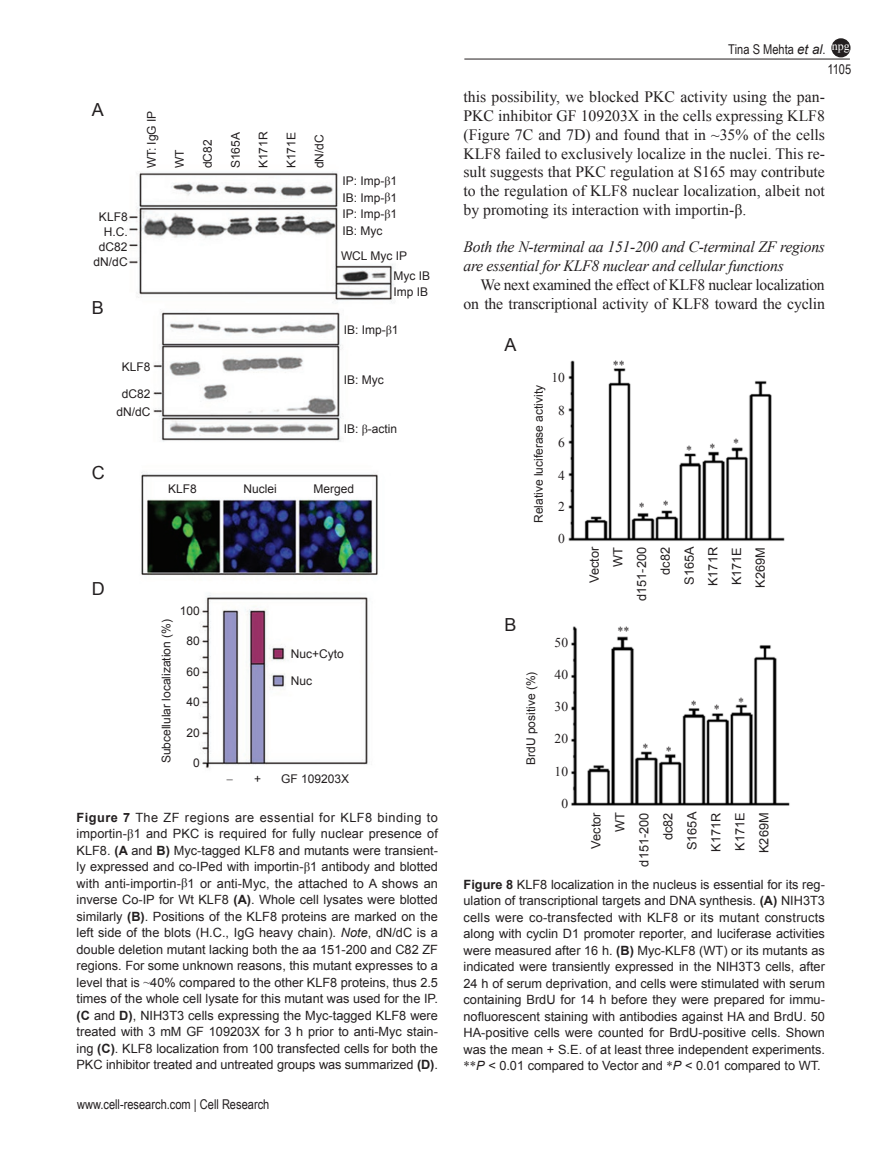
<style>
.page{position:relative;width:893px;height:1170px;background:#fff}
.page>*{position:absolute;margin:0;border:0;box-sizing:border-box;transform-origin:0 0}
.t1{font:18px "Arial";color:#231f20}
.t2{font:18px "Arial MT2";color:#231f20}
.t3{font:15.75px/18.8px "Times New Roman";letter-spacing:-.01em;color:#231f20;text-align:justify}
.t4{font:15.75px/18.8px "Times New Roman PS Italic MT2";letter-spacing:-.02em;color:#231f20}
.t5{font:15.75px "Times New Roman PSMT2";color:#231f20}
.t6{font:13.5px "Arial Narrow";color:#231f20}
.t7{font:13.5px "Times New Roman";color:#231f20}
.t8{font:12.75px/16.5px "Arial";color:#231f20;text-align:justify}
.t9{font:12px/16.5px "Arial";color:#231f20;text-align:center}
.t10{font:12px "Times New Roman";color:#231f20}
.t11{font:12px "Times New Roman";color:#fff}
.s1{font-family:"Times New Roman PSMT2"}
.s2{font-weight:700}
.s3{font-style:italic}
.s4{font-family:"Times New Roman"}
.s5{font-family:"Arial";font-style:italic}
</style>
<div class="page">
<hr style="left:464px;top:59px;width:386px;height:1px;background:#231f20">
<div style="left:832px;top:39px;width:18px;height:18px;background:#231f20;border-radius:50%"></div>
<div style="left:831px;top:38px;width:19px;height:19px;border:2px solid #231f20;border-radius:50%"></div>
<img style="left:125px;top:171px;width:269px;height:598px">
<img style="left:568px;top:360px;width:222px;height:446px">
<h1 class="t2" style="left:92px;top:98px;width:14px">A</h1>
<p class="t9" style="left:94px;top:209px;width:36px;line-height:15px;text-align:right">KLF8<br>H.C. dC82 dN/dC</p>
<h1 class="t1" style="left:92px;top:296px;width:14px">B</h1>
<p class="t9" style="left:144px;top:168px;width:59px;rotate:-90deg">WT: IgG IP</p>
<p class="t9" style="left:172px;top:168px;width:20px;rotate:-90deg">WT</p>
<p class="t9" style="left:199px;top:168px;width:30px;rotate:-90deg">dC82</p>
<p class="t9" style="left:227px;top:168px;width:38px;rotate:-90deg">S165A</p>
<p class="t9" style="left:255px;top:168px;width:38px;rotate:-90deg">K171R</p>
<p class="t9" style="left:283px;top:168px;width:38px;rotate:-90deg">K171E</p>
<p class="t9" style="left:311px;top:168px;width:36px;rotate:-90deg">dN/dC</p>
<p class="t9" style="left:122px;top:358px;width:30px">KLF8</p>
<p class="t9" style="left:116px;top:385px;width:36px;line-height:18px">dC82 dN/dC</p>
<p class="t9" style="left:342px;top:173px;width:56px;text-align:justify">IP: Imp-<span class="s1">β</span>1<br>IB: Imp-<span class="s1">β</span>1<br>IP: Imp-<span class="s1">β</span>1<br>IB: Myc</p>
<p class="t9" style="left:393px;top:246px;width:38px;line-height:19.2px;text-align:left;text-indent:-52px">WCL Myc IP<br>Myc IB</p>
<p class="t9" style="left:393px;top:284px;width:36px">Imp IB</p>
<p class="t9" style="left:344px;top:322px;width:56px">IB: Imp-<span class="s1">β</span>1</p>
<p class="t9" style="left:344px;top:371px;width:42px">IB: Myc</p>
<p class="t9" style="left:344px;top:421px;width:55px">IB: <span class="s1">β</span>-actin</p>
<h1 class="t1" style="left:92px;top:461px;width:14px">C</h1>
<p class="t9" style="left:168px;top:480px;width:30px">KLF8</p>
<p class="t9" style="left:244px;top:480px;width:35px">Nuclei</p>
<p class="t9" style="left:314px;top:480px;width:42px">Merged</p>
<h1 class="t1" style="left:92px;top:576px;width:14px">D</h1>
<p class="t9" style="left:180px;top:602px;width:22px">100</p>
<p class="t9" style="left:187px;top:633px;width:15px">80</p>
<p class="t9" style="left:187px;top:663px;width:15px">60</p>
<p class="t9" style="left:187px;top:694px;width:15px">40</p>
<p class="t9" style="left:187px;top:724px;width:15px">20</p>
<p class="t9" style="left:193px;top:754px;width:8px">0</p>
<p class="t9" style="left:158px;top:763px;width:146px;rotate:-90deg">Subcellular localization (%)</p>
<p class="t9" style="left:291px;top:645px;width:55px">Nuc+Cyto</p>
<p class="t9" style="left:291px;top:672px;width:23px">Nuc</p>
<p class="t9" style="left:254px;top:770px;width:9px">+</p>
<p class="t9" style="left:281px;top:770px;width:70px">GF 109203X</p>
<p class="t8" style="left:77px;top:808px;width:363px"><span class="s2">Figure 7</span> The ZF regions are essential for KLF8 binding to importin-<span class="s1">β</span>1 and PKC is required for fully nuclear presence of KLF8. <span class="s2">(A</span> and <span class="s2">B)</span> Myc-tagged KLF8 and mutants were transient&shy;ly expressed and co-IPed with importin-<span class="s1">β</span>1 antibody and blotted with anti-importin-<span class="s1">β</span>1 or anti-Myc, the attached to A shows an inverse Co-IP for Wt KLF8 <span class="s2">(A)</span>. Whole cell lysates were blotted similarly <span class="s2">(B)</span>. Positions of the KLF8 proteins are marked on the left side of the blots (H.C., IgG heavy chain). <span class="s3">Note</span>, dN/dC is a double deletion mutant lacking both the aa 151-200 and C82 ZF regions. For some unknown reasons, this mutant expresses to a level that is <span class="s4">~</span>40% compared to the other KLF8 proteins, thus 2.5 times of the whole cell lysate for this mutant was used for the IP. <span class="s2">(C</span> and <span class="s2">D)</span>, NIH3T3 cells expressing the Myc-tagged KLF8 were treated with 3 mM GF 109203X for 3 h prior to anti-Myc stain&shy;ing <span class="s2">(C)</span>. KLF8 localization from 100 transfected cells for both the PKC inhibitor treated and untreated groups was summarized <span class="s2">(D)</span>.</p>
<p class="t6" style="left:77px;top:1094px;width:194px">www.cell-research.com | Cell Research</p>
<p class="t6" style="left:728px;top:40px;width:99px">Tina S Mehta <span class="s5">et al</span>.</p>
<p class="t11" style="left:832px;top:38px;width:19px">npg</p>
<p class="t6" style="left:827px;top:59px;width:25px">1105</p>
<p class="t3" style="left:463px;top:88px;width:363px">this possibility, we blocked PKC activity using the pan-</p>
<p class="t5" style="left:463px;top:105px;width:363px">PKC inhibitor GF 109203X in the cells expressing KLF8</p>
<p class="t3" style="left:463px;top:125px;width:363px">(Figure 7C and 7D) and found that in ~35% of the cells KLF8 failed to exclusively localize in the nuclei. This re&shy;sult suggests that PKC regulation at S165 may contribute to the regulation of KLF8 nuclear localization, albeit not</p>
<p class="t5" style="left:463px;top:199px;width:284px">by promoting its interaction with importin-β.</p>
<p class="t4" style="left:463px;top:237px;width:363px">Both the N-terminal aa 151-200 and C-terminal ZF regions are essential for KLF8 nuclear and cellular functions</p>
<p class="t3" style="left:463px;top:275px;width:363px;text-align:right">We next examined the effect of KLF8 nuclear localization on the transcriptional activity of KLF8 toward the cyclin</p>
<h1 class="t2" style="left:504px;top:332px;width:14px">A</h1>
<p class="t7" style="left:551px;top:369px;width:15px">10</p>
<p class="t7" style="left:558px;top:402px;width:8px">8</p>
<p class="t7" style="left:558px;top:433px;width:8px">6</p>
<p class="t7" style="left:558px;top:466px;width:8px">4</p>
<p class="t7" style="left:558px;top:498px;width:8px">2</p>
<p class="t7" style="left:558px;top:529px;width:8px">0</p>
<p class="t9" style="left:530px;top:523px;width:140px;rotate:-90deg">Relative luciferase activity</p>
<h1 class="t1" style="left:504px;top:613px;width:14px">B</h1>
<p class="t9" style="left:523px;top:765px;width:95px;rotate:-90deg">BrdU positive (%)</p>
<p class="t7" style="left:555px;top:633px;width:15px">50</p>
<p class="t7" style="left:555px;top:665px;width:15px">40</p>
<p class="t7" style="left:555px;top:697px;width:15px">30</p>
<p class="t7" style="left:555px;top:729px;width:15px">20</p>
<p class="t7" style="left:555px;top:762px;width:15px">10</p>
<p class="t7" style="left:561px;top:794px;width:8px">0</p>
<p class="t10" style="left:613px;top:357px;width:13px">**</p>
<p class="t10" style="left:686px;top:440px;width:31px">* *</p>
<p class="t10" style="left:733px;top:434px;width:7px">*</p>
<p class="t10" style="left:639px;top:498px;width:32px">* *</p>
<p class="t8" style="left:583px;top:601px;width:56px;line-height:23.7px;text-align:right;rotate:-90deg">Vector<br>WT d151-200 dc82<br>S165A<br>K171R<br>K171E<br>K269M</p>
<p class="t10" style="left:617px;top:623px;width:13px">**</p>
<p class="t10" style="left:643px;top:741px;width:31px">* *</p>
<p class="t10" style="left:691px;top:699px;width:31px">* *</p>
<p class="t10" style="left:738px;top:694px;width:7px">*</p>
<p class="t8" style="left:584px;top:866px;width:56px;line-height:24px;text-align:right;rotate:-90deg">Vector<br>WT d151-200 dc82<br>S165A<br>K171R<br>K171E<br>K269M</p>
<p class="t8" style="left:463px;top:875px;width:363px"><span class="s2">Figure 8</span> KLF8 localization in the nucleus is essential for its reg&shy;ulation of transcriptional targets and DNA synthesis. <span class="s2">(A)</span> NIH3T3 cells were co-transfected with KLF8 or its mutant constructs along with cyclin D1 promoter reporter, and luciferase activities were measured after 16 h. <span class="s2">(B)</span> Myc-KLF8 (WT) or its mutants as indicated were transiently expressed in the NIH3T3 cells, after 24 h of serum deprivation, and cells were stimulated with serum containing BrdU for 14 h before they were prepared for immu&shy;nofluorescent staining with antibodies against HA and BrdU. 50<br>HA-positive cells were counted for BrdU-positive cells. Shown was the mean + S.E. of at least three independent experiments. <span class="s4">**</span><span class="s3">P</span> &lt; 0.01 compared to Vector and <span class="s4">*</span><span class="s3">P</span> &lt; 0.01 compared to WT.</p>
</div>
